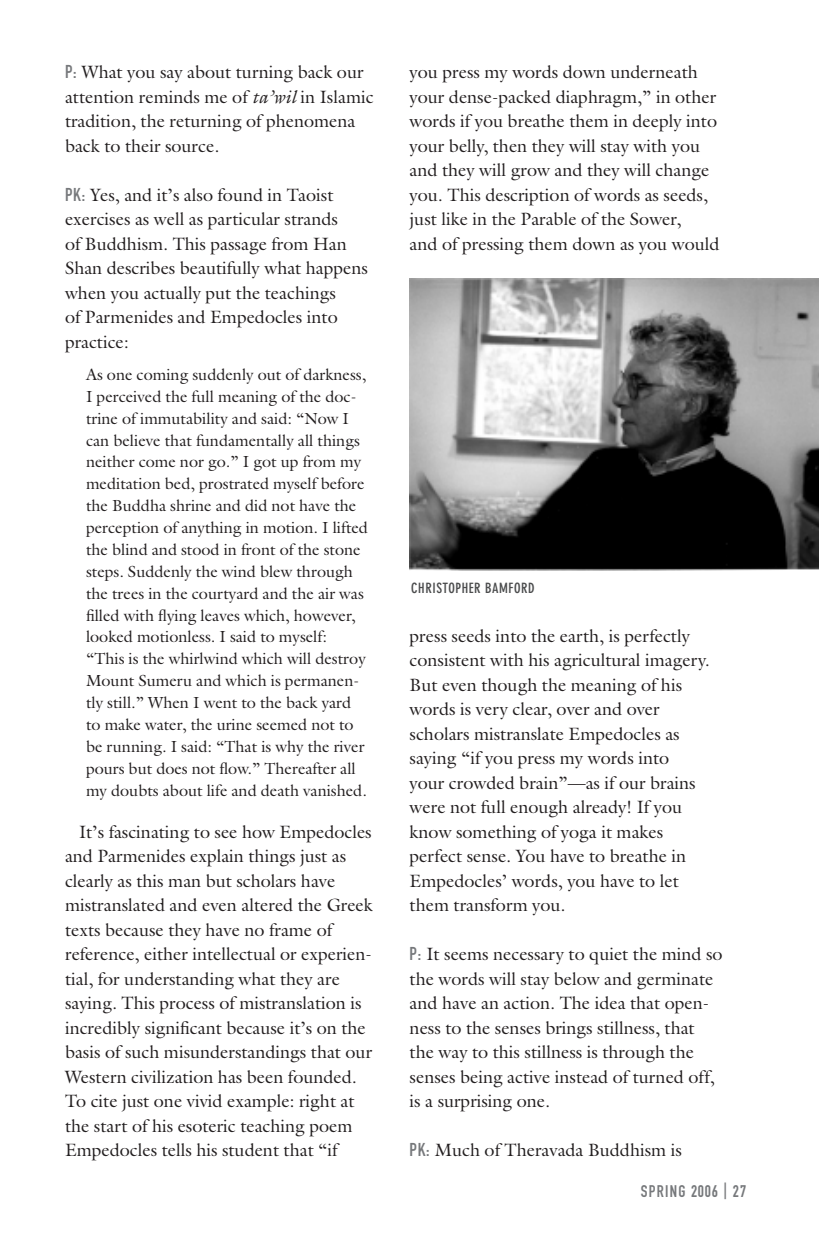
<style>
.page{position:relative;width:819px;height:1260px;background:#fff}
.page>*{position:absolute;margin:0;border:0;box-sizing:border-box;transform-origin:0 0}
.t1{font:17.85px/24.5px "Galliard LT";color:#231f20}
.t2{font:16.62px "DIN Engschrift LT";letter-spacing:.075em;color:#76787b}
.t3{font:16.1px/21.9px "Galliard LT";color:#231f20}
.t4{font:700 condensed 14px "DIN Neuzeit Grotesk LT";letter-spacing:.04em;color:#4b4c4d}
.s1{font-family:"DIN Engschrift LT";font-size:18.38px;color:#76787b}
.s2{font-style:italic}
</style>
<div class="page">
<img style="left:409px;top:279px;width:410px;height:291px">
<p class="t1" style="left:65px;top:60px;width:310px"><span class="s1">P:</span> What you say about turning back our attention reminds me of <span class="s2">ta’wil</span> in Islamic tradition, the returning of phenomena back to their source.</p>
<p class="t1" style="left:65px;top:182px;width:304px"><span class="s1">PK:</span> Yes, and it’s also found in Taoist exercises as well as particular strands<br>of Buddhism. This passage from Han Shan describes beautifully what happens when you actually put the teachings<br>of Parmenides and Empedocles into practice:</p>
<p class="t3" style="left:86px;top:363px;width:284px">As one coming suddenly out of darkness, I perceived the full meaning of the doc&shy;trine of immutability and said: “Now I can believe that fundamentally all things neither come nor go.” I got up from my meditation bed, prostrated myself before the Buddha shrine and did not have the perception of anything in motion. I lifted the blind and stood in front of the stone steps. Suddenly the wind blew through the trees in the courtyard and the air was filled with flying leaves which, however, looked motionless. I said to myself: “This is the whirlwind which will destroy Mount Sumeru and which is permanen&shy;tly still.” When I went to the back yard to make water, the urine seemed not to be running. I said: “That is why the river pours but does not flow.” Thereafter all my doubts about life and death vanished.</p>
<p class="t1" style="left:65px;top:819px;width:309px;text-indent:14px">It’s fascinating to see how Empedocles and Parmenides explain things just as clearly as this man but scholars have mistranslated and even altered the Greek texts because they have no frame of reference, either intellectual or experien&shy;tial, for understanding what they are saying. This process of mistranslation is incredibly significant because it’s on the basis of such misunderstandings that our Western civilization has been founded.<br>To cite just one vivid example: right at the start of his esoteric teaching poem Empedocles tells his student that “if</p>
<p class="t1" style="left:410px;top:60px;width:311px">you press my words down underneath your dense-packed diaphragm,” in other words if you breathe them in deeply into your belly, then they will stay with you and they will grow and they will change you. This description of words as seeds, just like in the Parable of the Sower,<br>and of pressing them down as you would</p>
<p class="t4" style="left:411px;top:583px;width:125px">CHRISTOPHER BAMFORD</p>
<p class="t1" style="left:410px;top:623px;width:302px">press seeds into the earth, is perfectly consistent with his agricultural imagery.<br>But even though the meaning of his words is very clear, over and over scholars mistranslate Empedocles as saying “if you press my words into<br>your crowded brain”—as if our brains were not full enough already! If you know something of yoga it makes perfect sense. You have to breathe in Empedocles’ words, you have to let them transform you.</p>
<p class="t1" style="left:410px;top:942px;width:315px"><span class="s1">P:</span> It seems necessary to quiet the mind so the words will stay below and germinate and have an action. The idea that open&shy;ness to the senses brings stillness, that the way to this stillness is through the senses being active instead of turned off, is a surprising one.</p>
<p class="t1" style="left:410px;top:1138px;width:274px"><span class="s1">PK:</span> Much of Theravada Buddhism is</p>
<p class="t2" style="left:641px;top:1185px;width:107px">SPRING 2006 | 27</p>
</div>
